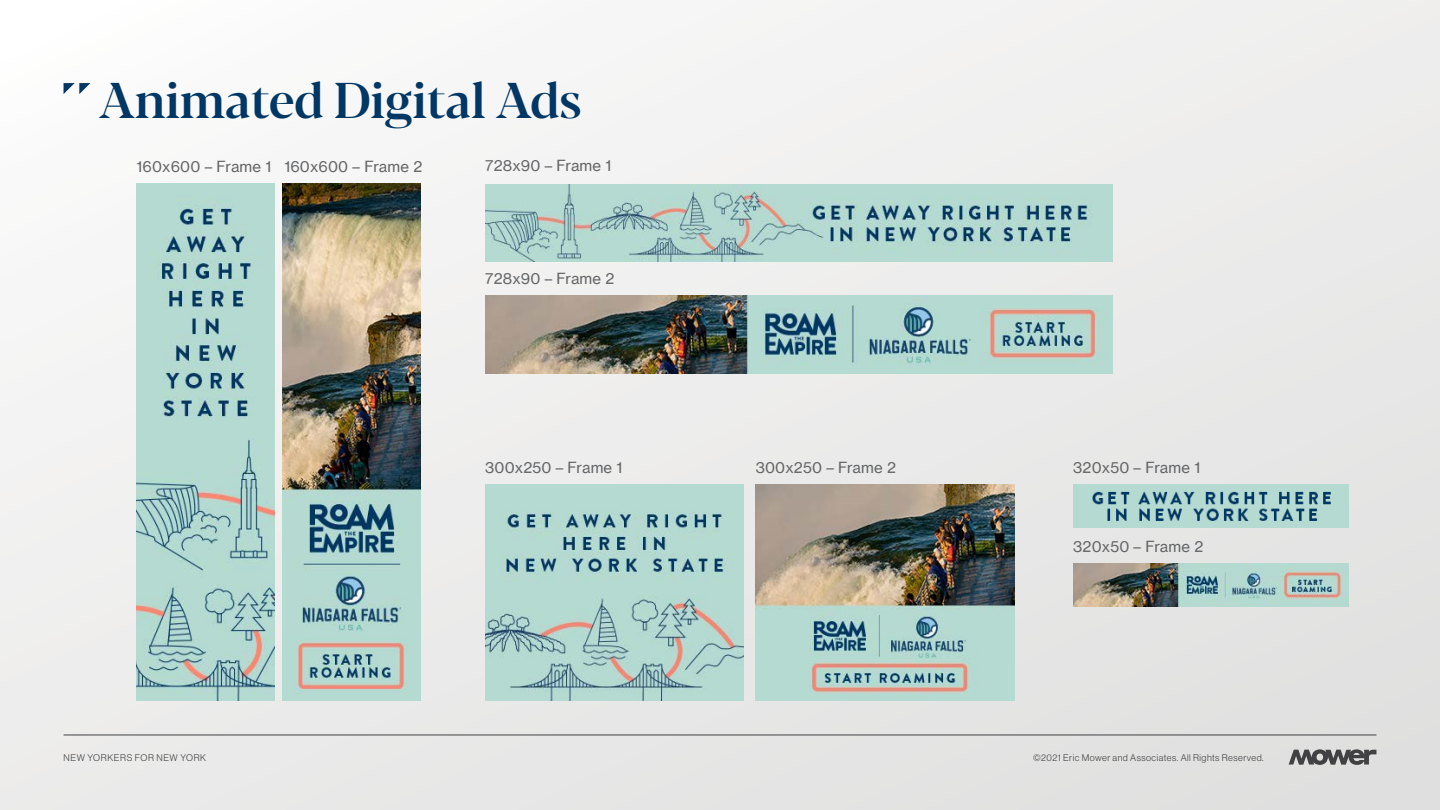
<style>
.page{position:relative;width:1440px;height:810px;background:#fff}
.page>*{position:absolute;margin:0;border:0;box-sizing:border-box;transform-origin:0 0}
.t1{font:500 50px "Blacker Pro Dis";letter-spacing:-.01em;color:#003764}
.t2{font:15px "N Haas Grotesk TX Std 55 Rg";letter-spacing:.01em;color:#636466}
.t3{font:9.38px "N Haas Grotesk DS Pro 45 Lt";letter-spacing:.05em;color:#414042}
</style>
<div class="page">
<div style="left:0;top:0;width:1440px;height:810px;background:linear-gradient(to right,#f4f4f4,#e6e6e5)"></div>
<svg style="left:1289px;top:749px;width:87px;height:16px"></svg>
<hr style="left:64px;top:735px;width:1312px;height:1px;background:#414042">
<svg style="left:64px;top:83px;width:26px;height:11px"></svg>
<img style="left:485px;top:485px;width:259px;height:215px">
<img style="left:756px;top:485px;width:258px;height:215px">
<img style="left:485px;top:184px;width:627px;height:78px">
<img style="left:485px;top:296px;width:627px;height:77px">
<img style="left:137px;top:184px;width:137px;height:516px">
<img style="left:283px;top:184px;width:138px;height:516px">
<img style="left:1073px;top:485px;width:276px;height:43px">
<img style="left:1073px;top:564px;width:276px;height:43px">
<h1 class="t1" style="left:99px;top:66px;width:484px">Animated Digital Ads</h1>
<p class="t2" style="left:137px;top:157px;width:287px">160x600 – Frame 1 160x600 – Frame 2</p>
<p class="t2" style="left:485px;top:157px;width:128px">728x90 – Frame 1</p>
<p class="t2" style="left:485px;top:269px;width:131px">728x90 – Frame 2</p>
<p class="t2" style="left:485px;top:458px;width:139px">300x250 – Frame 1</p>
<p class="t2" style="left:756px;top:458px;width:142px">300x250 – Frame 2</p>
<p class="t2" style="left:1073px;top:458px;width:129px">320x50 – Frame 1</p>
<p class="t2" style="left:1073px;top:537px;width:132px">320x50 – Frame 2</p>
<p class="t3" style="left:64px;top:752px;width:144px">NEW YORKERS FOR NEW YORK</p>
<p class="t3" style="left:1033px;top:752px;width:232px">©2021 Eric Mower and Associates. All Rights Reserved.</p>
</div>
